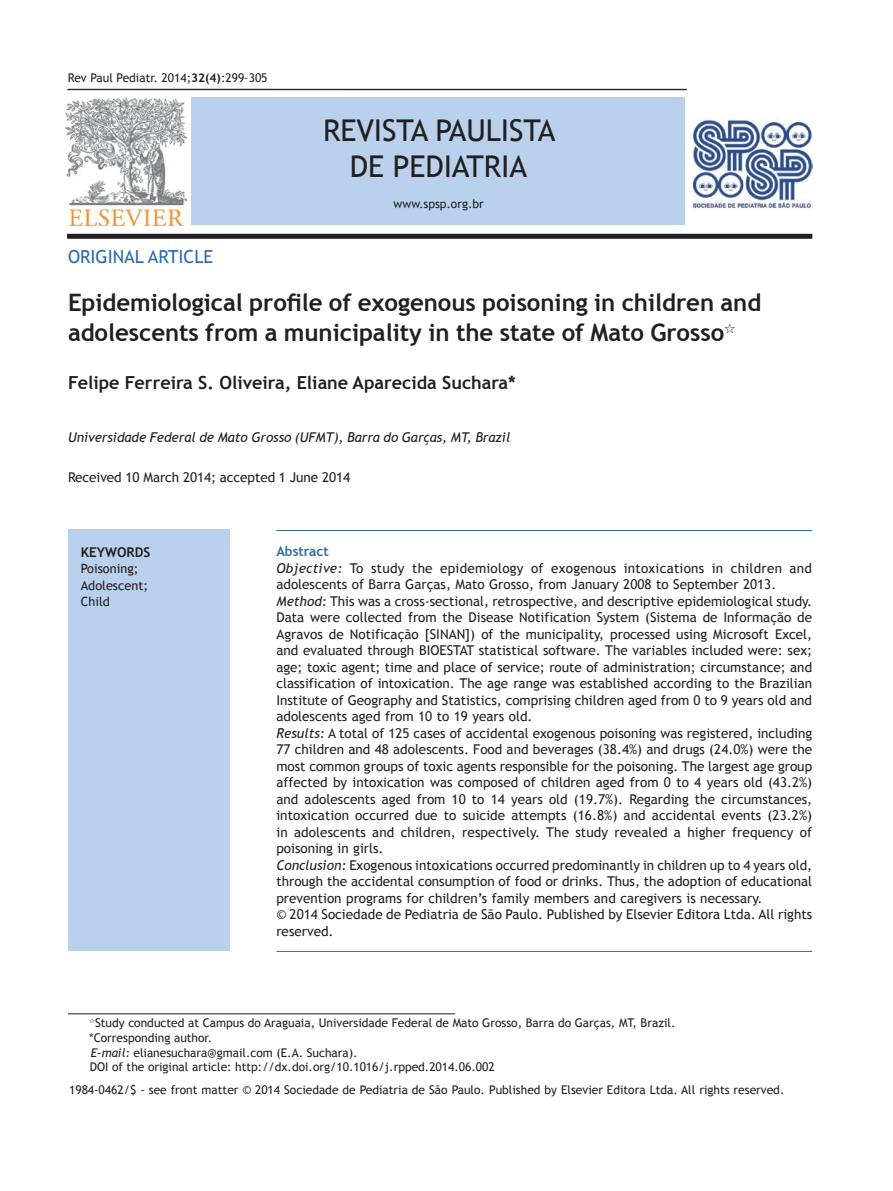
<style>
.page{position:relative;width:893px;height:1191px;background:#fff}
.page>*{position:absolute;margin:0;border:0;box-sizing:border-box;transform-origin:0 0}
.t1{font:30px/36px "Trebuchet MS";letter-spacing:-.005em;color:#231f20;text-align:center}
.tit{font:700 24px/30px "Trebuchet MS";letter-spacing:-.005em;color:#231f20}
.autor{font:700 18px "Trebuchet MS";color:#231f20}
._01{font:18px "Trebuchet MS";color:#306aad}
._18_aceptado_copy_el{font:13.5px/16.5px "Trebuchet MS";color:#231f20;text-align:justify}
._04{font:italic 13.5px "Trebuchet MS";letter-spacing:-.005em;color:#231f20}
.recibido{font:13.5px "Trebuchet MS";letter-spacing:-.005em;color:#231f20}
._14_tit_palabras_cla{font:700 13.5px "Trebuchet MS";color:#231f20}
._16_tit_resumen_abst{font:700 13.5px "Trebuchet MS";color:#306aad}
._15_txt_palabras_cla{font:12.75px "Trebuchet MS";color:#231f20}
._19_autor_correspon{font:12px/14.7px "Trebuchet MS";color:#231f20}
._32_pie_pagina{font:12px "Trebuchet MS";color:#231f20}
.s1{font-weight:700}
.s2{font-style:italic}
</style>
<div class="page">
<hr style="left:68px;top:89px;width:619px;height:1px;background:#231f20">
<div style="left:192px;top:97px;width:493px;height:128px;background:#b9d1ec"></div>
<hr style="left:67px;top:89px;width:619px;height:1px;background:#231f20">
<div style="left:67px;top:234px;width:745px;height:5px;background:#514d4e"></div>
<img style="left:66px;top:97px;width:120px;height:129px">
<img style="left:694px;top:119px;width:118px;height:90px">
<hr style="left:67px;top:234px;width:745px;height:4px;background:#231f20">
<div style="left:68px;top:529px;width:162px;height:422px;background:#b9d1ec"></div>
<hr style="left:276px;top:530px;width:536px;height:1px;background:#306aad">
<hr style="left:276px;top:951px;width:536px;height:1px;background:#306aad">
<hr style="left:68px;top:1013px;width:387px;height:1px;background:#231f20">
<p class="_19_autor_correspon" style="left:68px;top:70px;width:201px">Rev Paul Pediatr. 2014;<span class="s1">32(4)</span>:299–305</p>
<p class="t1" style="left:323px;top:113px;width:234px">REVISTA PAULISTA<br>DE PEDIATRIA</p>
<p class="_19_autor_correspon" style="left:394px;top:196px;width:92px">www.spsp.org.br</p>
<p class="_01" style="left:68px;top:246px;width:147px">ORIGINAL ARTICLE</p>
<p class="tit" style="left:68px;top:288px;width:695px">Epidemiological profile of exogenous poisoning in children and adolescents from a municipality in the state of Mato Grosso☆</p>
<p class="autor" style="left:68px;top:371px;width:449px">Felipe Ferreira S. Oliveira, Eliane Aparecida Suchara*</p>
<p class="_04" style="left:68px;top:429px;width:444px">Universidade Federal de Mato Grosso (UFMT), Barra do Garças, MT, Brazil</p>
<p class="recibido" style="left:68px;top:469px;width:284px">Received 10 March 2014; accepted 1 June 2014</p>
<p class="_14_tit_palabras_cla" style="left:81px;top:543px;width:71px">Keywords</p>
<p class="_15_txt_palabras_cla" style="left:81px;top:561px;width:59px">Poisoning;</p>
<p class="_15_txt_palabras_cla" style="left:81px;top:577px;width:69px">Adolescent;</p>
<p class="_15_txt_palabras_cla" style="left:81px;top:594px;width:31px">Child</p>
<p class="_16_tit_resumen_abst" style="left:276px;top:543px;width:54px">Abstract</p>
<p class="_18_aceptado_copy_el" style="left:276px;top:560px;width:537px"><span class="s2">Objective:</span> To study the epidemiology of exogenous intoxications in children and adolescents of Barra Garças, Mato Grosso, from January 2008 to September 2013.</p>
<p class="_18_aceptado_copy_el" style="left:276px;top:593px;width:537px"><span class="s2">Method:</span> This was a cross-sectional, retrospective, and descriptive epidemiological study.<br>Data were collected from the Disease Notification System (Sistema de Informação de Agravos de Notificação [SINAN]) of the municipality, processed using Microsoft Excel, and evaluated through BIOESTAT statistical software. The variables included were: sex; age; toxic agent; time and place of service; route of administration; circumstance; and classification of intoxication. The age range was established according to the Brazilian Institute of Geography and Statistics, comprising children aged from 0 to 9 years old and adolescents aged from 10 to 19 years old.</p>
<p class="_18_aceptado_copy_el" style="left:276px;top:725px;width:537px"><span class="s2">Results:</span> A total of 125 cases of accidental exogenous poisoning was registered, including 77 children and 48 adolescents. Food and beverages (38.4%) and drugs (24.0%) were the most common groups of toxic agents responsible for the poisoning. The largest age group affected by intoxication was composed of children aged from 0 to 4 years old (43.2%) and adolescents aged from 10 to 14 years old (19.7%). Regarding the circumstances, intoxication occurred due to suicide attempts (16.8%) and accidental events (23.2%) in adolescents and children, respectively. The study revealed a higher frequency of poisoning in girls.</p>
<p class="_18_aceptado_copy_el" style="left:276px;top:857px;width:537px"><span class="s2">Conclusion:</span> Exogenous intoxications occurred predominantly in children up to 4 years old, through the accidental consumption of food or drinks. Thus, the adoption of educational prevention programs for children’s family members and caregivers is necessary.</p>
<p class="_18_aceptado_copy_el" style="left:276px;top:906px;width:537px">© 2014 Sociedade de Pediatria de São Paulo. Published by Elsevier Editora Ltda. All rights reserved.</p>
<p class="_19_autor_correspon" style="left:89px;top:1015px;width:588px">☆Study conducted at Campus do Araguaia, Universidade Federal de Mato Grosso, Barra do Garças, MT, Brazil.</p>
<p class="_19_autor_correspon" style="left:89px;top:1030px;width:407px">*Corresponding author.<br><span class="s2">E-mail:</span> elianesuchara@gmail.com (E.A. Suchara).<br>DOI of the original article: http://dx.doi.org/10.1016/j.rpped.2014.06.002</p>
<p class="_32_pie_pagina" style="left:69px;top:1082px;width:717px">1984-0462/$ - see front matter © 2014 Sociedade de Pediatria de São Paulo. Published by Elsevier Editora Ltda. All rights reserved.</p>
</div>
